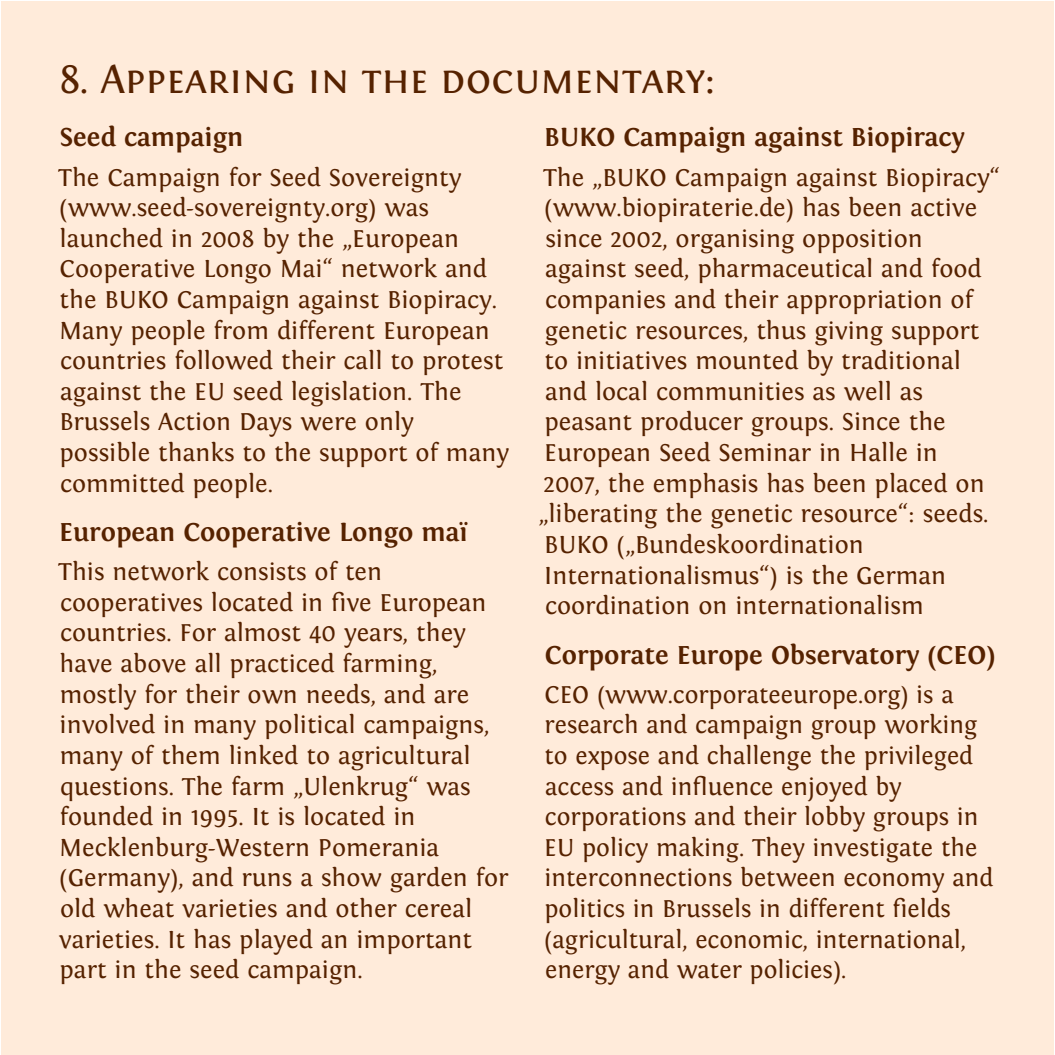
<style>
.page{position:relative;width:1055px;height:1055px;background:#fff}
.page>*{position:absolute;margin:0;border:0;box-sizing:border-box;transform-origin:0 0}
.t1{font:42px "Fontin Small Caps";color:#562200}
.t2{font:700 27px "Fontin";color:#562200}
.t3{font:25.5px/30.6px "Fontin";color:#562200}
</style>
<div class="page">
<hr style="left:1053px;top:2px;width:1px;height:1052px;background:#ffebda">
<div style="left:2px;top:2px;width:1051px;height:1052px;background:#ffebda"></div>
<h1 class="t1" style="left:60px;top:56px;width:657px">8. Appearing in the documentary:</h1>
<p class="t2" style="left:60px;top:122px;width:185px">Seed campaign</p>
<p class="t3" style="left:58px;top:162px;width:452px">The Campaign for Seed Sovereignty (www.seed-sovereignty.org) was launched in 2008 by the „European Cooperative Longo Mai“ network and the BUKO Campaign against Biopiracy.<br>Many people from different European countries followed their call to protest against the EU seed legislation. The Brussels Action Days were only possible thanks to the support of many committed people.</p>
<p class="t2" style="left:59px;top:517px;width:410px">European Cooperative Longo maï</p>
<p class="t3" style="left:58px;top:557px;width:452px">This network consists of ten cooperatives located in five European countries. For almost 40 years, they have above all practiced farming, mostly for their own needs, and are involved in many political campaigns, many of them linked to agricultural questions. The farm „Ulenkrug“ was founded in 1995. It is located in Mecklenburg-Western Pomerania (Germany), and runs a show garden for old wheat varieties and other cereal varieties. It has played an important part in the seed campaign.</p>
<p class="t2" style="left:544px;top:122px;width:422px">BUKO Campaign against Biopiracy</p>
<p class="t3" style="left:538px;top:162px;width:463px">The „BUKO Campaign against Biopiracy“ (www.biopiraterie.de) has been active since 2002, organising opposition against seed, pharmaceutical and food companies and their appropriation of genetic resources, thus giving support to initiatives mounted by traditional and local communities as well as peasant producer groups. Since the European Seed Seminar in Halle in<br>2007, the emphasis has been placed on „liberating the genetic resource“: seeds.<br>BUKO („Bundeskoordination Internationalismus“) is the German coordination on internationalism</p>
<p class="t2" style="left:545px;top:639px;width:452px">Corporate Europe Observatory (CEO)</p>
<p class="t3" style="left:544px;top:679px;width:450px">CEO (www.corporateeurope.org) is a research and campaign group working to expose and challenge the privileged access and influence enjoyed by corporations and their lobby groups in EU policy making. They investigate the interconnections between economy and politics in Brussels in different fields (agricultural, economic, international, energy and water policies).</p>
</div>
